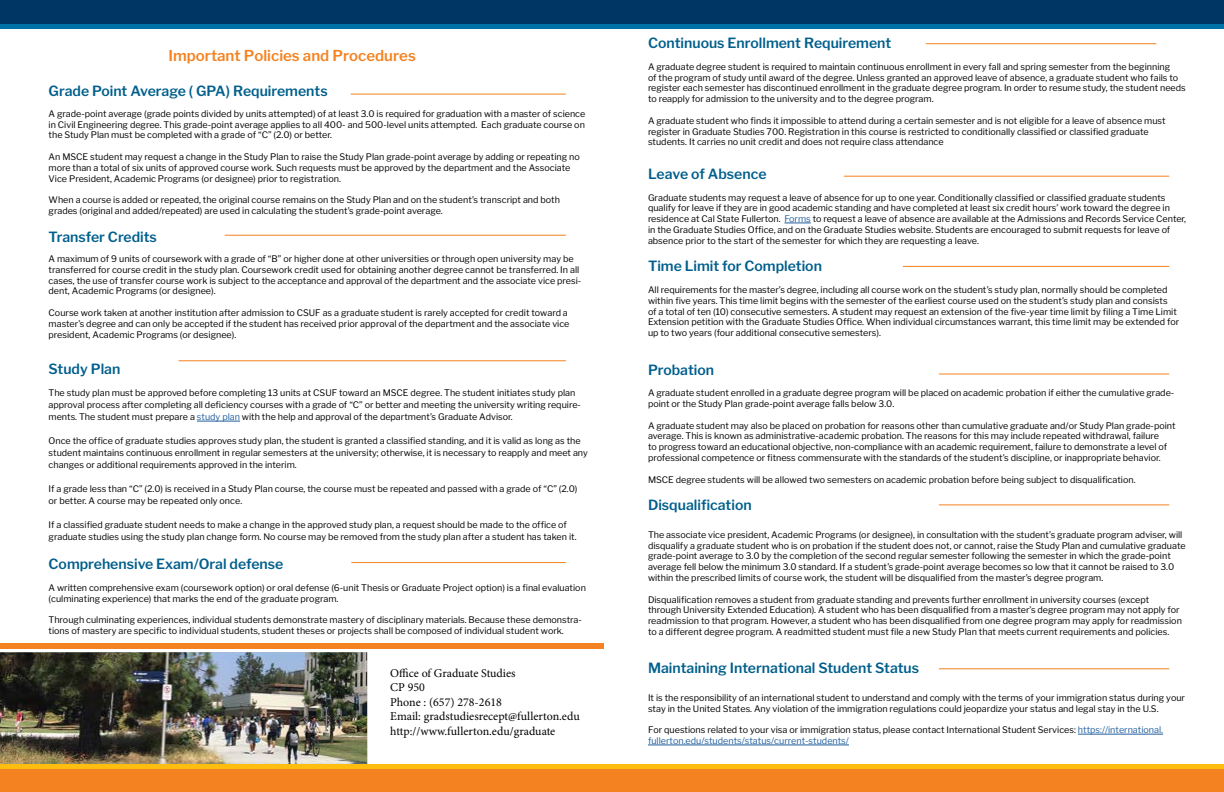
<style>
.page{position:relative;width:1224px;height:792px;background:#fff}
.page>*{position:absolute;margin:0;border:0;box-sizing:border-box;transform-origin:0 0}
.t1{font:600 15px "Libre Franklin";color:#f58220}
.t2{font:600 14px "Libre Franklin";color:#005f8c}
.t3{font:12px/14.4px "Minion Pro";color:#000}
.t4{font:9px/10.8px "Libre Franklin";color:#000}
.s1{color:#215e9e}
</style>
<div class="page">
<hr style="left:926px;top:43px;width:230px;height:1px;background:#f58220">
<hr style="left:844px;top:176px;width:325px;height:1px;background:#f58220">
<hr style="left:903px;top:266px;width:266px;height:1px;background:#f58220">
<hr style="left:939px;top:668px;width:230px;height:1px;background:#f58220">
<hr style="left:179px;top:360px;width:387px;height:1px;background:#f58220">
<hr style="left:225px;top:235px;width:341px;height:1px;background:#f58220">
<hr style="left:351px;top:94px;width:215px;height:1px;background:#f58220">
<hr style="left:351px;top:562px;width:215px;height:1px;background:#f58220">
<hr style="left:939px;top:374px;width:230px;height:1px;background:#f58220">
<hr style="left:939px;top:504px;width:230px;height:1px;background:#f58220">
<svg style="left:784px;top:223px;width:27px;height:1px"></svg>
<hr style="left:1078px;top:734px;width:85px;height:1px;background:#215e9e">
<hr style="left:648px;top:745px;width:201px;height:1px;background:#215e9e">
<hr style="left:197px;top:421px;width:43px;height:1px;background:#215e9e">
<div style="left:0;top:23px;width:1224px;height:5px;background:#0072a7"></div>
<div style="left:0;top:0;width:1224px;height:23px;background:#003663"></div>
<div style="left:0;top:764px;width:1224px;height:5px;background:#febe10"></div>
<div style="left:0;top:769px;width:1224px;height:23px;background:#f58220"></div>
<div style="left:0;top:644px;width:603px;height:5px;background:#f58220"></div>
<img style="left:0;top:652px;width:367px;height:112px">
<h1 class="t1" style="left:168px;top:47px;width:249px">Important Policies and Procedures</h1>
<h2 class="t2" style="left:49px;top:83px;width:281px">Grade Point Average ( GPA) Requirements</h2>
<p class="t4" style="left:49px;top:108px;width:538px;text-align:justify">A grade-point average (grade points divided by units attempted) of at least 3.0 is required for graduation with a master of science in Civil Engineering degree. This grade-point average applies to all 400- and 500-level units attempted. Each graduate course on the Study Plan must be completed with a grade of “C” (2.0) or better.</p>
<p class="t4" style="left:49px;top:151px;width:533px">An MSCE student may request a change in the Study Plan to raise the Study Plan grade-point average by adding or repeating no more than a total of six units of approved course work. Such requests must be approved by the department and the Associate<br>Vice President, Academic Programs (or designee) prior to registration.</p>
<p class="t4" style="left:49px;top:195px;width:513px">When a course is added or repeated, the original course remains on the Study Plan and on the student’s transcript and both grades (original and added/repeated) are used in calculating the student’s grade-point average.</p>
<h2 class="t2" style="left:49px;top:228px;width:110px">Transfer Credits</h2>
<p class="t4" style="left:49px;top:253px;width:534px">A maximum of 9 units of coursework with a grade of “B” or higher done at other universities or through open university may be transferred for course credit in the study plan. Coursework credit used for obtaining another degree cannot be transferred. In all cases, the use of transfer course work is subject to the acceptance and approval of the department and the associate vice presi&shy;dent, Academic Programs (or designee).</p>
<p class="t4" style="left:49px;top:307px;width:522px">Course work taken at another institution after admission to CSUF as a graduate student is rarely accepted for credit toward a master’s degree and can only be accepted if the student has received prior approval of the department and the associate vice president, Academic Programs (or designee).</p>
<h2 class="t2" style="left:49px;top:360px;width:73px">Study Plan</h2>
<p class="t4" style="left:49px;top:387px;width:534px;line-height:12px">The study plan must be approved before completing 13 units at CSUF toward an MSCE degree. The student initiates study plan approval process after completing all deficiency courses with a grade of “C” or better and meeting the university writing require&shy;ments. The student must prepare a <span class="s1">study plan</span> with the help and approval of the department’s Graduate Advisor.</p>
<p class="t4" style="left:49px;top:435px;width:541px;line-height:12px">Once the office of graduate studies approves study plan, the student is granted a classified standing, and it is valid as long as the student maintains continuous enrollment in regular semesters at the university; otherwise, it is necessary to reapply and meet any changes or additional requirements approved in the interim.</p>
<p class="t4" style="left:49px;top:483px;width:530px;line-height:12px">If a grade less than “C” (2.0) is received in a Study Plan course, the course must be repeated and passed with a grade of “C” (2.0) or better. A course may be repeated only once.</p>
<p class="t4" style="left:49px;top:519px;width:529px;line-height:12px">If a classified graduate student needs to make a change in the approved study plan, a request should be made to the office of graduate studies using the study plan change form. No course may be removed from the study plan after a student has taken it.</p>
<h2 class="t2" style="left:49px;top:556px;width:236px">Comprehensive Exam/Oral defense</h2>
<p class="t4" style="left:49px;top:582px;width:539px">A written comprehensive exam (coursework option) or oral defense (6-unit Thesis or Graduate Project option) is a final evaluation (culminating experience) that marks the end of the graduate program.</p>
<p class="t4" style="left:49px;top:615px;width:535px">Through culminating experiences, individual students demonstrate mastery of disciplinary materials. Because these demonstra&shy;tions of mastery are specific to individual students, student theses or projects shall be composed of individual student work.</p>
<h3 class="t3" style="left:390px;top:666px;width:191px">Office of Graduate Studies<br>CP 950<br>Phone : (657) 278-2618<br>Email: gradstudiesrecept@fullerton.edu http://www.fullerton.edu/graduate</h3>
<h2 class="t2" style="left:648px;top:35px;width:245px">Continuous Enrollment Requirement</h2>
<p class="t4" style="left:648px;top:61px;width:539px">A graduate degree student is required to maintain continuous enrollment in every fall and spring semester from the beginning<br>of the program of study until award of the degree. Unless granted an approved leave of absence, a graduate student who fails to register each semester has discontinued enrollment in the graduate degree program. In order to resume study, the student needs to reapply for admission to the university and to the degree program.</p>
<p class="t4" style="left:648px;top:115px;width:519px">A graduate student who finds it impossible to attend during a certain semester and is not eligible for a leave of absence must register in Graduate Studies 700. Registration in this course is restricted to conditionally classified or classified graduate students. It carries no unit credit and does not require class attendance</p>
<h2 class="t2" style="left:648px;top:166px;width:120px">Leave of Absence</h2>
<p class="t4" style="left:648px;top:192px;width:540px">Graduate students may request a leave of absence for up to one year. Conditionally classified or classified graduate students qualify for leave if they are in good academic standing and have completed at least six credit hours’ work toward the degree in residence at Cal State Fullerton. <span class="s1">Forms</span> to request a leave of absence are available at the Admissions and Records Service Center, in the Graduate Studies Office, and on the Graduate Studies website. Students are encouraged to submit requests for leave of absence prior to the start of the semester for which they are requesting a leave.</p>
<h2 class="t2" style="left:648px;top:258px;width:176px">Time Limit for Completion</h2>
<p class="t4" style="left:648px;top:284px;width:533px">All requirements for the master’s degree, including all course work on the student’s study plan, normally should be completed within five years. This time limit begins with the semester of the earliest course used on the student’s study plan and consists<br>of a total of ten (10) consecutive semesters. A student may request an extension of the five-year time limit by filing a Time Limit Extension petition with the Graduate Studies Office. When individual circumstances warrant, this time limit may be extended for up to two years (four additional consecutive semesters).</p>
<h2 class="t2" style="left:648px;top:361px;width:68px">Probation</h2>
<p class="t4" style="left:648px;top:388px;width:528px">A graduate student enrolled in a graduate degree program will be placed on academic probation if either the cumulative grade&shy;point or the Study Plan grade-point average falls below 3.0.</p>
<p class="t4" style="left:648px;top:420px;width:529px">A graduate student may also be placed on probation for reasons other than cumulative graduate and/or Study Plan grade-point average. This is known as administrative-academic probation. The reasons for this may include repeated withdrawal, failure<br>to progress toward an educational objective, non-compliance with an academic requirement, failure to demonstrate a level of professional competence or fitness commensurate with the standards of the student’s discipline, or inappropriate behavior.</p>
<p class="t4" style="left:648px;top:474px;width:489px">MSCE degree students will be allowed two semesters on academic probation before being subject to disqualification.</p>
<h2 class="t2" style="left:648px;top:497px;width:105px">Disqualification</h2>
<p class="t4" style="left:648px;top:529px;width:539px">The associate vice president, Academic Programs (or designee), in consultation with the student’s graduate program adviser, will disqualify a graduate student who is on probation if the student does not, or cannot, raise the Study Plan and cumulative graduate grade-point average to 3.0 by the completion of the second regular semester following the semester in which the grade-point average fell below the minimum 3.0 standard. If a student’s grade-point average becomes so low that it cannot be raised to 3.0 within the prescribed limits of course work, the student will be disqualified from the master’s degree program.</p>
<p class="t4" style="left:648px;top:594px;width:535px">Disqualification removes a student from graduate standing and prevents further enrollment in university courses (except through University Extended Education). A student who has been disqualified from a master’s degree program may not apply for readmission to that program. However, a student who has been disqualified from one degree program may apply for readmission to a different degree program. A readmitted student must file a new Study Plan that meets current requirements and policies.</p>
<h2 class="t2" style="left:648px;top:660px;width:273px">Maintaining International Student Status</h2>
<p class="t4" style="left:648px;top:692px;width:539px">It is the responsibility of an international student to understand and comply with the terms of your immigration status during your stay in the United States. Any violation of the immigration regulations could jeopardize your status and legal stay in the U.S.</p>
<p class="t4" style="left:648px;top:725px;width:517px">For questions related to your visa or immigration status, please contact International Student Services: <span class="s1">https://international. fullerton.edu/students/status/current-students/</span></p>
</div>
